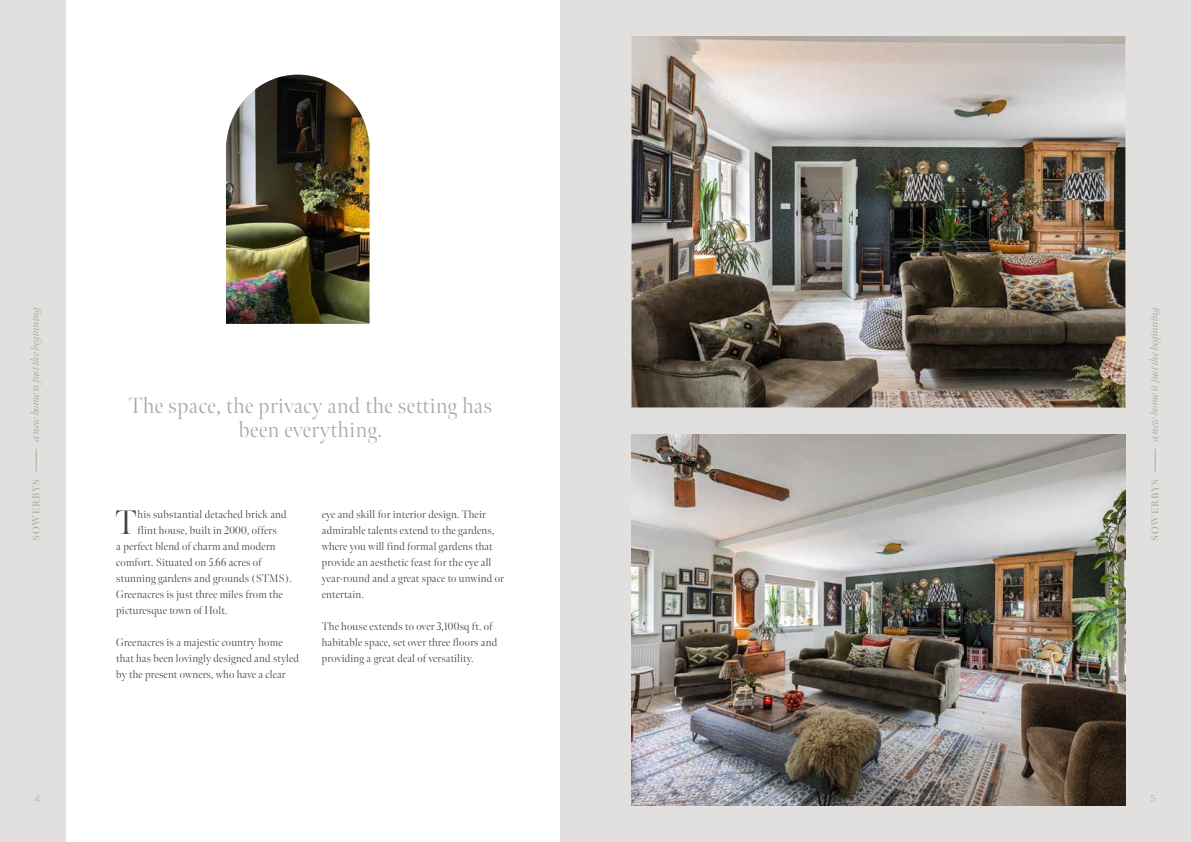
<style>
.page{position:relative;width:1191px;height:842px;background:#e2e0df}
.page>*{position:absolute;margin:0;border:0;box-sizing:border-box;transform-origin:0 0}
.t1{font:300 34px "Meno Banner";color:#434141}
.t2{font:300 22px/24px "Meno Banner";letter-spacing:.025em;color:#ada8a0;text-align:center}
.t3{font:300 11px/16px "Meno Banner";letter-spacing:.02em;color:#434141}
.t4{font:italic 11px "Meno Banner";letter-spacing:-.01em;color:#ada8a0}
.t5{font:600 10px "Meno Banner";letter-spacing:.08em;color:#ada8a0}
.t6{font:300 10px "Quasimoda";color:#ada8a0}
</style>
<div class="page">
<svg style="left:36px;top:449px;width:1px;height:22px"></svg>
<svg style="left:1155px;top:449px;width:1px;height:22px"></svg>
<div style="left:66px;top:0;width:493px;height:842px;background:#fff"></div>
<img style="left:631px;top:434px;width:494px;height:372px">
<img style="left:226px;top:75px;width:143px;height:249px">
<img style="left:631px;top:36px;width:494px;height:371px">
<p class="t4" style="left:29px;top:441px;width:138px;rotate:-90deg">a new home is just the beginning</p>
<p class="t4" style="left:1147px;top:441px;width:138px;rotate:-90deg">a new home is just the beginning</p>
<h2 class="t2" style="left:129px;top:394px;width:365px">The space, the privacy and the setting has been everything.</h2>
<p class="t5" style="left:30px;top:541px;width:63px;rotate:-90deg">SOWERBYS</p>
<p class="t5" style="left:1149px;top:541px;width:63px;rotate:-90deg">SOWERBYS</p>
<p class="t3" style="left:322px;top:507px;width:184px">eye and skill for interior design. Their admirable talents extend to the gardens, where you will find formal gardens that provide an aesthetic feast for the eye all year-round and a great space to unwind or entertain.</p>
<p class="t3" style="left:322px;top:619px;width:177px">The house extends to over 3,100sq ft. of habitable space, set over three floors and providing a great deal of versatility.</p>
<h1 class="t1" style="left:116px;top:502px;width:23px">T</h1>
<p class="t3" style="left:138px;top:506px;width:151px">his substantial detached brick and</p>
<p class="t3" style="left:138px;top:522px;width:141px">flint house, built in 2000, offers</p>
<p class="t3" style="left:116px;top:538px;width:161px">a perfect blend of charm and modern</p>
<p class="t3" style="left:116px;top:554px;width:147px">comfort. Situated on 5.66 acres of</p>
<p class="t3" style="left:116px;top:570px;width:177px">stunning gardens and grounds (STMS).</p>
<p class="t3" style="left:116px;top:586px;width:168px">Greenacres is just three miles from the</p>
<p class="t3" style="left:116px;top:602px;width:113px">picturesque town of Holt.</p>
<p class="t3" style="left:116px;top:634px;width:184px">Greenacres is a majestic country home that has been lovingly designed and styled by the present owners, who have a clear</p>
<p class="t6" style="left:35px;top:791px;width:7px">4</p>
<p class="t6" style="left:1150px;top:791px;width:7px">5</p>
</div>
